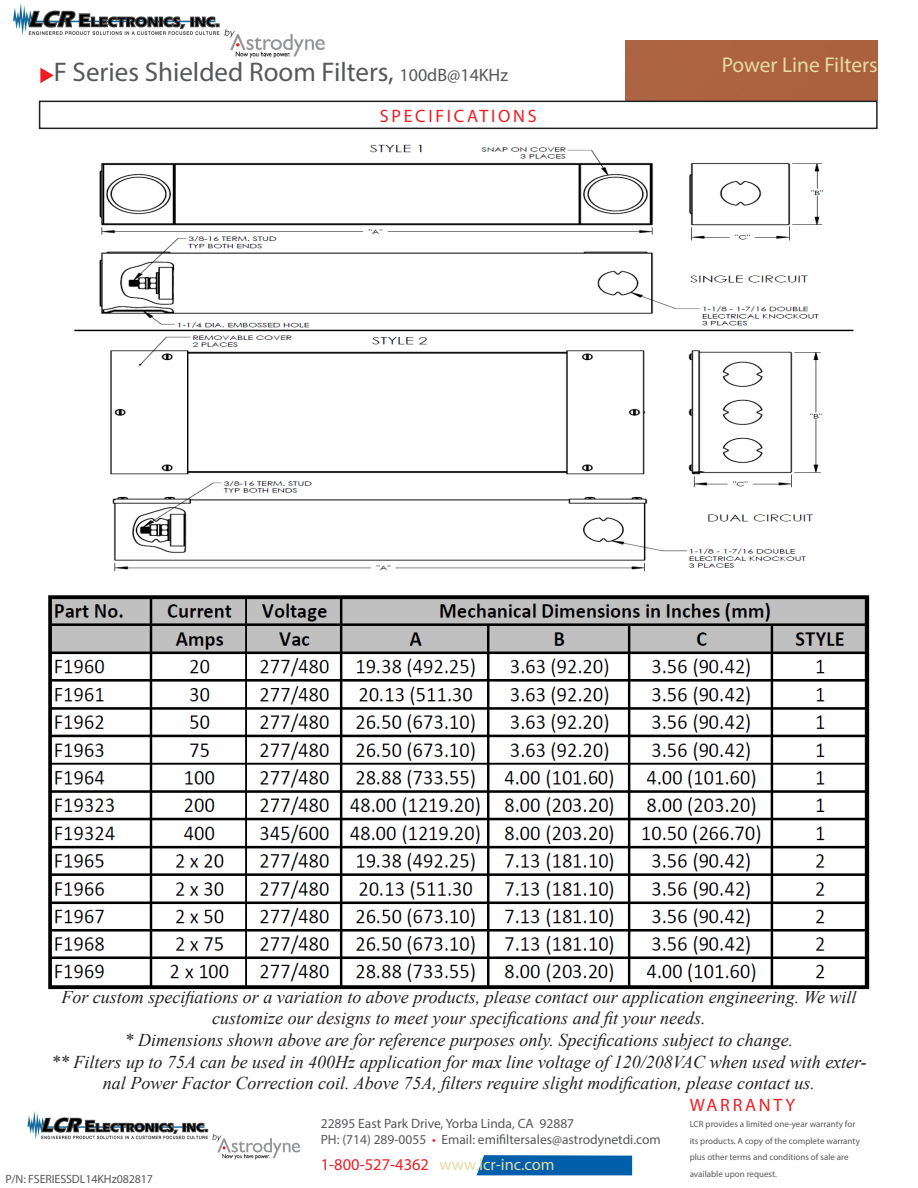
<style>
.page{position:relative;width:918px;height:1188px;background:#fff}
.page>*{position:absolute;margin:0;border:0;box-sizing:border-box;transform-origin:0 0}
.t1{font:27px "Myriad Pro";color:#57585a}
.t2{font:21.45px "Myriad Pro";color:#e4dba3}
.t3{font:italic 18px/21.6px "Times New Roman";color:#231f20;text-align:center}
.t4{font:18px "Myriad Pro";letter-spacing:.15em;color:#ee1d23}
.t5{font:16.5px "Myriad Pro";color:#e4dba3}
.t6{font:13.5px "Myriad Pro";color:#57585a}
.t7{font:12px "Myriad Pro";letter-spacing:-.01em;color:#57585a}
.t8{font:9px "Myriad Pro";color:#57585a}
.s1{font-size:18px}
.s2{color:#ee1d23}
</style>
<div class="page">
<svg style="left:477px;top:1155px;width:155px;height:20px"></svg>
<svg style="left:40px;top:68px;width:14px;height:15px"></svg>
<div style="left:625px;top:40px;width:253px;height:61px;background:#ad6240"></div>
<div style="left:39px;top:101px;width:839px;height:28px;border:2px solid #231f20"></div>
<img style="left:27px;top:1111px;width:273px;height:49px">
<img style="left:13px;top:3px;width:312px;height:55px">
<img style="left:48px;top:595px;width:822px;height:395px">
<img style="left:74px;top:144px;width:780px;height:428px">
<p class="t1" style="left:54px;top:55px;width:456px">F Series Shielded Room Filters, <span class="s1">100dB@14KHz</span></p>
<p class="t2" style="left:722px;top:52px;width:157px">Power Line Filters</p>
<p class="t4" style="left:380px;top:104px;width:158px">SPECIFICATIONS</p>
<p class="t3" style="left:61px;top:986px;width:797px">For custom specifiations or a variation to above products, please contact our application engineering. We will customize our designs to meet your specifications and fit your needs.</p>
<p class="t3" style="left:125px;top:1029px;width:670px">* Dimensions shown above are for reference purposes only. Specifications subject to change.</p>
<p class="t3" style="left:51px;top:1050px;width:817px">** Filters up to 75A can be used in 400Hz application for max line voltage of 120/208VAC when used with exter&shy;nal Power Factor Correction coil. Above 75A, filters require slight modification, please contact us.</p>
<p class="t7" style="left:5px;top:1171px;width:149px">P/N: FSERIESSDL14KHz082817</p>
<p class="t6" style="left:321px;top:1115px;width:255px">22895 East Park Drive, Yorba Linda, CA 92887</p>
<p class="t6" style="left:321px;top:1132px;width:342px">PH: (714) 289-0055 <span class="s2">•</span> Email: emifiltersales@astrodynetdi.com</p>
<p class="t5" style="left:321px;top:1154px;width:235px"><span class="s2">1-800-527-4362</span> www.lcr-inc.com</p>
<p class="t4" style="left:690px;top:1093px;width:107px">WARRANTY</p>
<p class="t8" style="left:690px;top:1118px;width:167px">LCR provides a limited one-year warranty for</p>
<p class="t8" style="left:690px;top:1135px;width:172px">its products. A copy of the complete warranty</p>
<p class="t8" style="left:690px;top:1151px;width:160px">plus other terms and conditions of sale are</p>
<p class="t8" style="left:690px;top:1168px;width:89px">available upon request.</p>
</div>
